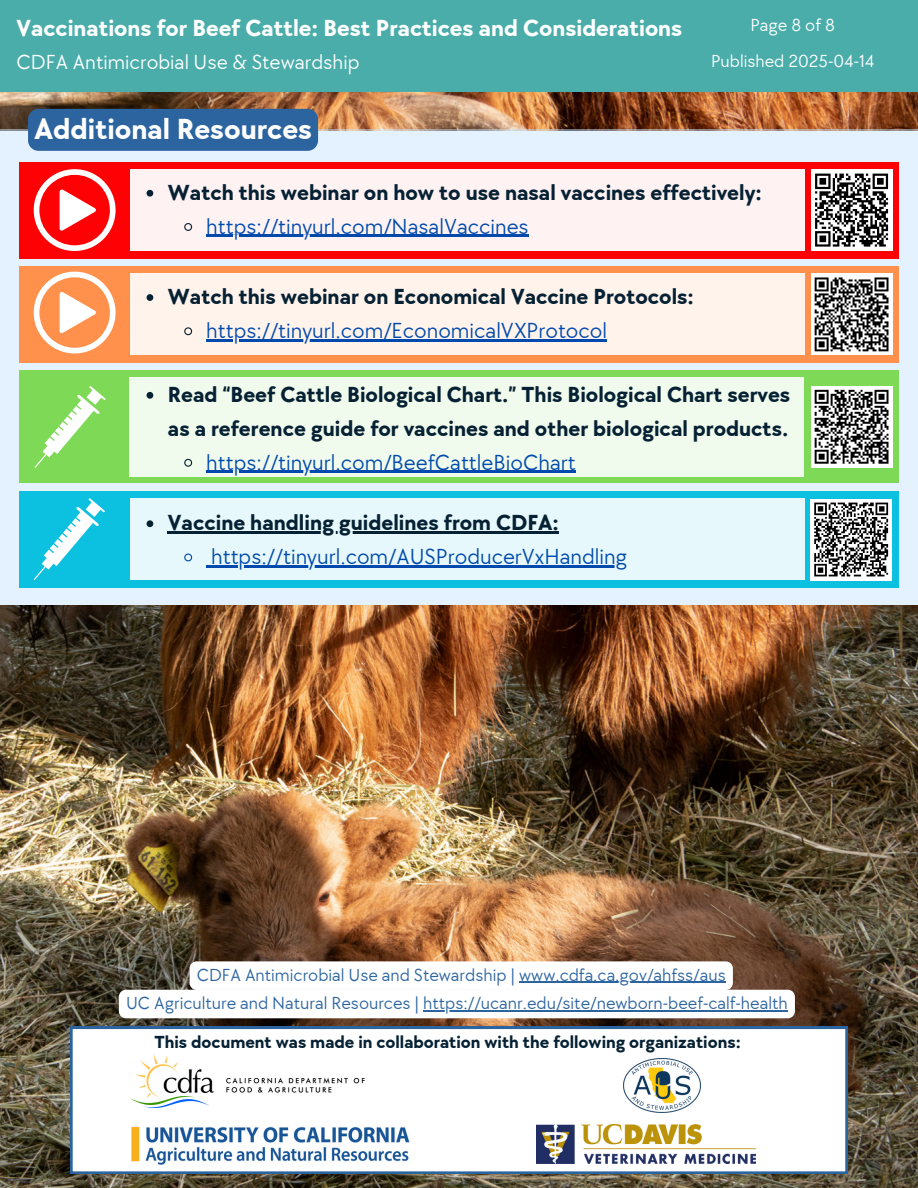
<style>
.page{position:relative;width:918px;height:1188px;background:#fff}
.page>*{position:absolute;margin:0;border:0;box-sizing:border-box;transform-origin:0 0}
.t1{font:700 30px "TT Chocolates";color:#fff}
.t2{font:700 24px "TT Chocolates";color:#fff}
.t3{font:700 22.5px/33.8px "TT Chocolates";color:#062133}
.t4{font:22.5px "TT Chocolates";color:#004aad}
.t5{font:21px "TT Chocolates";color:#fff}
.t6{font:18px "TT Chocolates";color:#2c64a0}
.t7{font:700 18px "TT Chocolates";color:#062133}
.t8{font:18px "TT Chocolates";color:#fff}
</style>
<div class="page">
<img style="left:0;top:92px;width:918px;height:37px">
<div style="left:0;top:0;width:918px;height:92px;background:#4aadaa"></div>
<img style="left:0;top:605px;width:918px;height:583px">
<div style="left:0;top:129px;width:918px;height:476px;background:#e4f2ff"></div>
<div style="left:19px;top:491px;width:880px;height:96px;background:#0cc0df"></div>
<div style="left:130px;top:498px;width:674px;height:82px;background:#e6f8fb"></div>
<svg style="left:70px;top:1027px;width:778px;height:147px"></svg>
<img style="left:130px;top:1055px;width:235px;height:53px">
<img style="left:624px;top:1058px;width:76px;height:54px">
<img style="left:130px;top:1126px;width:280px;height:39px">
<img style="left:537px;top:1124px;width:218px;height:40px">
<div style="left:19px;top:162px;width:880px;height:96px;background:#fe0105"></div>
<div style="left:130px;top:169px;width:674px;height:82px;background:#fef2f2"></div>
<svg style="left:34px;top:169px;width:82px;height:82px"></svg>
<svg style="left:147px;top:190px;width:6px;height:7px"></svg>
<svg style="left:184px;top:223px;width:9px;height:8px"></svg>
<hr style="left:206px;top:235px;width:323px;height:2px;background:#004aad">
<div style="left:28px;top:109px;width:290px;height:42px;background:#2c64a0"></div>
<div style="left:811px;top:169px;width:82px;height:82px;background:#fff"></div>
<svg style="left:815px;top:173px;width:74px;height:74px"></svg>
<div style="left:19px;top:266px;width:880px;height:96px;background:#ff914d"></div>
<div style="left:130px;top:273px;width:674px;height:82px;background:#fff3ec"></div>
<div style="left:811px;top:273px;width:82px;height:82px;background:#fff"></div>
<svg style="left:814px;top:277px;width:75px;height:75px"></svg>
<div style="left:19px;top:370px;width:880px;height:113px;background:#7ed957"></div>
<div style="left:130px;top:377px;width:674px;height:99px;background:#f1fbed"></div>
<div style="left:811px;top:386px;width:82px;height:82px;background:#fff"></div>
<svg style="left:814px;top:389px;width:75px;height:75px"></svg>
<div style="left:811px;top:499px;width:81px;height:81px;background:#fff"></div>
<svg style="left:814px;top:502px;width:75px;height:75px"></svg>
<svg style="left:147px;top:520px;width:6px;height:7px"></svg>
<hr style="left:168px;top:532px;width:391px;height:2px;background:#062133">
<svg style="left:184px;top:553px;width:9px;height:9px"></svg>
<svg style="left:206px;top:565px;width:5px;height:3px"></svg>
<hr style="left:211px;top:565px;width:416px;height:3px;background:#004aad">
<svg style="left:147px;top:392px;width:6px;height:7px"></svg>
<svg style="left:184px;top:458px;width:9px;height:9px"></svg>
<hr style="left:206px;top:471px;width:370px;height:2px;background:#004aad">
<svg style="left:147px;top:294px;width:6px;height:7px"></svg>
<svg style="left:184px;top:327px;width:9px;height:9px"></svg>
<hr style="left:206px;top:339px;width:401px;height:2px;background:#004aad">
<svg style="left:34px;top:272px;width:82px;height:81px"></svg>
<svg style="left:34px;top:498px;width:71px;height:82px"></svg>
<svg style="left:35px;top:386px;width:70px;height:82px"></svg>
<svg style="left:119px;top:961px;width:676px;height:57px"></svg>
<hr style="left:423px;top:1010px;width:365px;height:1px;background:#2c64a0">
<h2 class="t2" style="left:17px;top:14px;width:667px">Vaccinations for Beef Cattle: Best Practices and Considerations</h2>
<h4 class="t5" style="left:17px;top:50px;width:344px">CDFA Antimicrobial Use &amp; Stewardship</h4>
<p class="t1" style="left:34px;top:112px;width:280px">Additional Resources</p>
<p class="t8" style="left:750px;top:14px;width:86px">Page 8 of 8</p>
<h1 class="t8" style="left:711px;top:50px;width:165px">Published 2025-04-14</h1>
<p class="t3" style="left:168px;top:176px;width:595px">Watch this webinar on how to use nasal vaccines effectively:</p>
<p class="t4" style="left:206px;top:213px;width:324px">https://tinyurl.com/NasalVaccines</p>
<p class="t3" style="left:168px;top:281px;width:528px">Watch this webinar on Economical Vaccine Protocols:</p>
<p class="t4" style="left:206px;top:318px;width:402px">https://tinyurl.com/EconomicalVXProtocol</p>
<p class="t3" style="left:168px;top:378px;width:624px">Read “Beef Cattle Biological Chart.” This Biological Chart serves as a reference guide for vaccines and other biological products.</p>
<p class="t4" style="left:206px;top:449px;width:371px">https://tinyurl.com/BeefCattleBioChart</p>
<p class="t3" style="left:168px;top:507px;width:393px">Vaccine handling guidelines from CDFA:</p>
<p class="t4" style="left:211px;top:544px;width:418px">https://tinyurl.com/AUSProducerVxHandling</p>
<p class="t6" style="left:197px;top:965px;width:530px">CDFA Antimicrobial Use and Stewardship | www.cdfa.ca.gov/ahfss/aus</p>
<p class="t6" style="left:126px;top:993px;width:663px">UC Agriculture and Natural Resources | https://ucanr.edu/site/newborn-beef-calf-health</p>
<p class="t7" style="left:154px;top:1032px;width:588px">This document was made in collaboration with the following organizations:</p>
</div>
